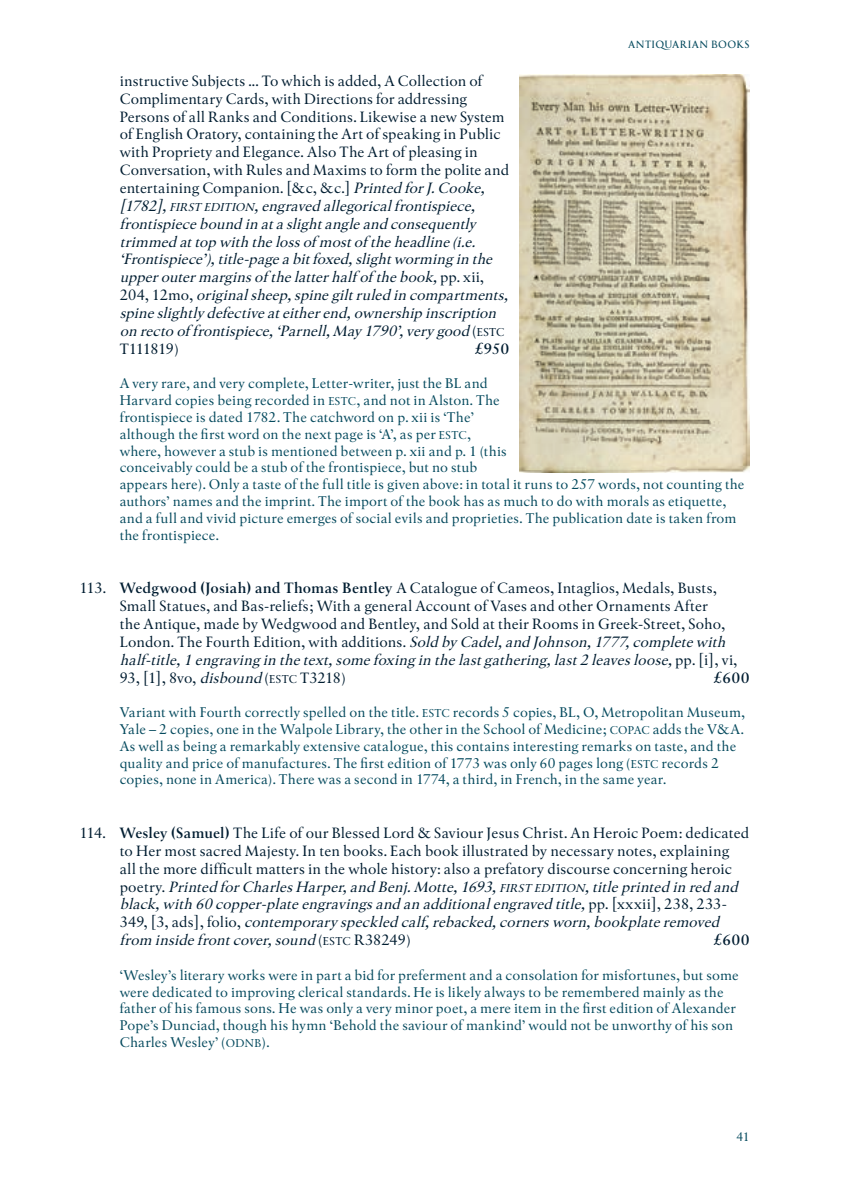
<style>
.page{position:relative;width:844px;height:1191px;background:#fff}
.page>*{position:absolute;margin:0;border:0;box-sizing:border-box;transform-origin:0 0}
.t1{font:14.88px/17.8px "Blackwell";letter-spacing:.01em;color:#001d31}
.t2{font:italic 14.88px/17.8px "Blackwell";letter-spacing:.02em;color:#001d31}
.t3{font:700 14.88px "Blackwell";letter-spacing:.01em;color:#001d31}
.t4{font:14px/16.8px "Blackwell";letter-spacing:.01em;color:#054a5e}
.t5{font:12.25px "Blackwell";color:#054a5e}
.t6{font:10.5px "Blackwell Titling";letter-spacing:.04em;color:#054a5e}
.s1{font-style:normal}
.s2{font-size:11.38px}
.s3{font-style:normal;font-size:11.38px}
.s4{font-weight:700}
.s5{font-style:italic}
.s6{font-style:italic;font-size:11.38px}
</style>
<div class="page">
<img style="left:519px;top:74px;width:230px;height:398px">
<p class="t6" style="left:628px;top:39px;width:123px">ANTIQUARIAN BOOKS</p>
<p class="t2" style="left:120px;top:72px;width:393px"><span class="s1">instructive Subjects ... To which is added, A Collection of Complimentary Cards, with Directions for addressing Persons of all Ranks and Conditions. Likewise a new System of English Oratory, containing the Art of speaking in Public with Propriety and Elegance. Also The Art of pleasing in Conversation, with Rules and Maxims to form the polite and entertaining Companion. [&amp;c, &amp;c.]</span> Printed forJ.Cooke, [1782],<span class="s2">FIRST EDITION</span>,engraved allegoricalfrontispiece, frontispiecebound in ataslightangleand consequently trimmed attop with thelossof mostof theheadline(i.e. ‘Frontispiece’),title-pageabitfoxed,slightwormingin the upperoutermarginsof thelatterhalf of thebook,<span class="s1">p p . x i i ,<br>2 0 4 , 1 2 m o ,</span> originalsheep,spinegiltruled in compartments, spineslightly defectiveateitherend,ownership inscription on recto of frontispiece,‘Parnell,May 1790’,very good <span class="s1">(</span> <span class="s3">E S T C </span><span class="s1">T111819)</span></p>
<p class="t3" style="left:475px;top:339px;width:36px">£950</p>
<p class="t4" style="left:120px;top:375px;width:626px">A very rare, and very complete, Letter-writer, just the BL and<br>Harvard copies being recorded in <span class="s2">ESTC</span>, and not in Alston. The<br>frontispiece is dated 1782. The catchword on p. xii is ‘The’<br>although the first word on the next page is ‘A’, as per <span class="s2">ESTC</span>,<br>where, however a stub is mentioned between p. xii and p. 1 (this<br>conceivably could be a stub of the frontispiece, but no stub<br>appears here). Only a taste of the full title is given above: in total it runs to 257 words, not counting the authors’ names and the imprint. The import of the book has as much to do with morals as etiquette, and a full and vivid picture emerges of social evils and proprieties. The publication date is taken from the frontispiece.</p>
<p class="t1" style="left:120px;top:579px;width:619px;text-indent:-40px">113. <span class="s4">Wedgwood (Josiah) and Thomas Bentley</span> A Catalogue of Cameos, Intaglios, Medals, Busts, Small Statues, and Bas-reliefs; With a general Account of Vases and other Ornaments After<br>the Antique, made by Wedgwood and Bentley, and Sold at their Rooms in Greek-Street, Soho, London. The Four th Edition, with additions. <span class="s5">Sold by Cadel,and Johnson,1777,completewith half-title,1 engravingin thetext,somefoxingin thelastgathering,last2 leavesloose,</span>p p . [ i ] , v i , 93, [1], 8vo, <span class="s5">disbound</span> (<span class="s2">ESTC</span> T3218)</p>
<p class="t3" style="left:713px;top:668px;width:38px">£600</p>
<p class="t4" style="left:120px;top:703px;width:626px">Variant with Fourth correctly spelled on the title. <span class="s2">ESTC</span> records 5 copies, BL, O, Metropolitan Museum, Yale – 2 copies, one in the Walpole Library, the other in the School of Medicine; <span class="s2">COPAC</span> adds the V&amp;A.<br>As well as being a remarkably extensive catalogue, this contains interesting remarks on taste, and the quality and price of manufactures. The first edition of 1773 was only 60 pages long (<span class="s2">ESTC</span> records 2 copies, none in America). There was a second in 1774, a third, in French, in the same year.</p>
<p class="t1" style="left:120px;top:823px;width:631px;text-indent:-40px">114. <span class="s4">Wesley (Samuel)</span> The Life of our Blessed Lord &amp; Saviour Jesus Christ. An Heroic Poem: dedicated to Her most sacred Majesty. In ten books. Each book illustrated by necessary notes, explaining<br>all the more difficult matters in the whole history: also a prefatory discourse concerning heroic<br>p o e t r y . <span class="s5">Printed forCharlesHarper,and Benj.Motte,1693,</span><span class="s6">FIRST EDITION</span><span class="s5">,titleprinted in red and black,with 60 copper-plateengravingsand an additionalengraved title,</span>p p . [ x x x i i ] , 2 3 8 , 2 3 3 -<br>3 4 9 , [ 3 , a d s ] , fo l i o , <span class="s5">contemporary speckled calf,rebacked,cornersworn,bookplateremoved from insidefrontcover,sound</span> ( <span class="s2">E S T C</span> R 3 8 2 4 9 )</p>
<p class="t3" style="left:713px;top:931px;width:38px">£600</p>
<p class="t4" style="left:120px;top:966px;width:620px">‘Wesley’s literary works were in part a bid for preferment and a consolation for misfortunes, but some were dedicated to improving clerical standards. He is likely always to be remembered mainly as the father of his famous sons. He was only a very minor poet, a mere item in the first edition of Alexander Pope’s Dunciad, though his hymn ‘Behold the saviour of mankind’ would not be unworthy of his son Charles Wesley’ (<span class="s2">ODNB</span>).</p>
<p class="t5" style="left:736px;top:1129px;width:15px">41</p>
</div>
